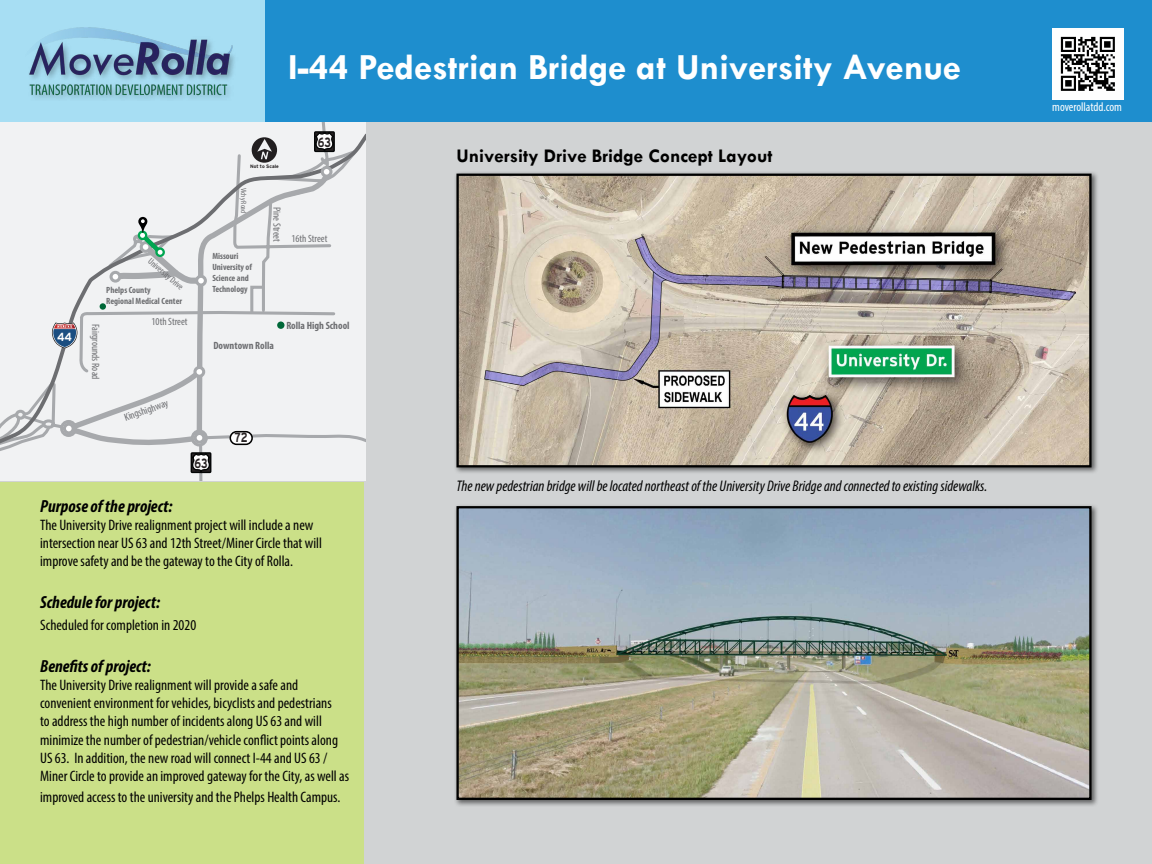
<style>
.page{position:relative;width:1152px;height:864px;background:#d1d3d4}
.page>*{position:absolute;margin:0;border:0;box-sizing:border-box;transform-origin:0 0}
.t1{font:700 37.16px "Tw Cen";color:#fff}
.t2{font:700 19.44px "Tw Cen";color:#000}
.t3{font:italic 700 condensed 17.56px "Myriad Pro";color:#000}
.t4{font:italic condensed 15.44px "Myriad Pro";color:#000}
.t5{font:condensed 15.16px/18.2px "Myriad Pro";color:#000}
.t6{font:700 13.28px "Interstate";color:#282324;scale:.76 1}
.t7{font:condensed 12.52px "Myriad Pro";color:#fff}
.t8{font:700 11.72px "Interstate";color:#fff;scale:.92 1}
.t9{font:condensed 10.56px "Myriad Pro";color:#6d6e71}
.t10{font:700 condensed 10.56px "Myriad Pro";color:#6d6e71}
.t11{font:700 condensed 9.04px/10.8px "Myriad Pro";color:#6d6e71}
.t12{font:condensed 9.04px "Myriad Pro";color:#6d6e71}
.t13{font:condensed 7.64px "Myriad Pro";color:#6d6e71}
.t14{font:700 4.88px "Interstate";color:#221f20}
</style>
<div class="page">
<div style="left:0;top:0;width:1152px;height:122px;background:#1e8ece"></div>
<div style="left:0;top:0;width:265px;height:122px;background:#a7def3"></div>
<img style="left:29px;top:27px;width:205px;height:72px">
<img style="left:1053px;top:29px;width:70px;height:70px">
<div style="left:0;top:482px;width:364px;height:382px;background:#cbe088"></div>
<div style="left:454px;top:171px;width:645px;height:304px;background:#000;opacity:.54"></div>
<img style="left:459px;top:177px;width:630px;height:287px">
<div style="left:456px;top:174px;width:636px;height:293px;border:2px solid #000"></div>
<div style="left:454px;top:504px;width:645px;height:303px;background:#000;opacity:.54"></div>
<img style="left:459px;top:509px;width:630px;height:288px">
<div style="left:456px;top:506px;width:636px;height:294px;border:2px solid #000"></div>
<div style="left:0;top:129px;width:365px;height:347px;background:#f1f2f3"></div>
<svg style="left:20px;top:131px;width:315px;height:342px;background:#e5e7e8"></svg>
<h1 class="t1" style="left:288px;top:45px;width:674px">I-44 Pedestrian Bridge at University Avenue</h1>
<p class="t8" style="left:57px;top:330px;width:18px">44</p>
<p class="t12" style="left:153px;top:256px;width:45px;rotate:41deg">University Drive</p>
<p class="t11" style="left:106px;top:284px;width:77px">Phelps County<br>Regional Medical Center</p>
<p class="t9" style="left:102px;top:324px;width:58px;rotate:90deg">Fairgrounds Road</p>
<p class="t9" style="left:152px;top:315px;width:38px">10th Street</p>
<p class="t9" style="left:123px;top:411px;width:47px;rotate:-19deg">Kingshighway</p>
<p class="t14" style="left:250px;top:163px;width:30px">Not to Scale</p>
<p class="t13" style="left:248px;top:188px;width:27px;rotate:90deg">Vichy Road</p>
<p class="t11" style="left:212px;top:251px;width:41px">Missouri<br>University of<br>Science and<br>Technology</p>
<p class="t9" style="left:283px;top:207px;width:37px;rotate:90deg">Pine Street</p>
<p class="t6" style="left:318px;top:135px;width:19px">63</p>
<p class="t9" style="left:291px;top:232px;width:38px">16th Street</p>
<p class="t10" style="left:213px;top:338px;width:62px">Downtown Rolla</p>
<p class="t10" style="left:286px;top:319px;width:65px">Rolla High School</p>
<p class="t6" style="left:235px;top:430px;width:19px">72</p>
<p class="t6" style="left:195px;top:456px;width:19px">63</p>
<p class="t3" style="left:40px;top:495px;width:134px">Purpose of the project:</p>
<p class="t5" style="left:40px;top:516px;width:283px">The University Drive realignment project will include a new intersection near US 63 and 12th Street/Miner Circle that will improve safety and be the gateway to the City of Rolla.</p>
<p class="t3" style="left:40px;top:592px;width:121px">Schedule for project:</p>
<p class="t5" style="left:40px;top:615px;width:158px">Scheduled for completion in 2020</p>
<p class="t3" style="left:40px;top:655px;width:112px">Benefits of project:</p>
<p class="t5" style="left:40px;top:676px;width:310px">The University Drive realignment will provide a safe and convenient environment for vehicles, bicyclists and pedestrians<br>to address the high number of incidents along US 63 and will minimize the number of pedestrian/vehicle conflict points along US 63. In addition, the new road will connect I-44 and US 63 / Miner Circle to provide an improved gateway for the City, as well as</p>
<p class="t5" style="left:40px;top:788px;width:302px">improved access to the university and the Phelps Health Campus.</p>
<p class="t2" style="left:456px;top:144px;width:318px">University Drive Bridge Concept Layout</p>
<p class="t4" style="left:456px;top:477px;width:532px">The new pedestrian bridge will be located northeast of the University Drive Bridge and connected to existing sidewalks.</p>
<p class="t7" style="left:1052px;top:100px;width:71px">moverollatdd.com</p>
</div>
